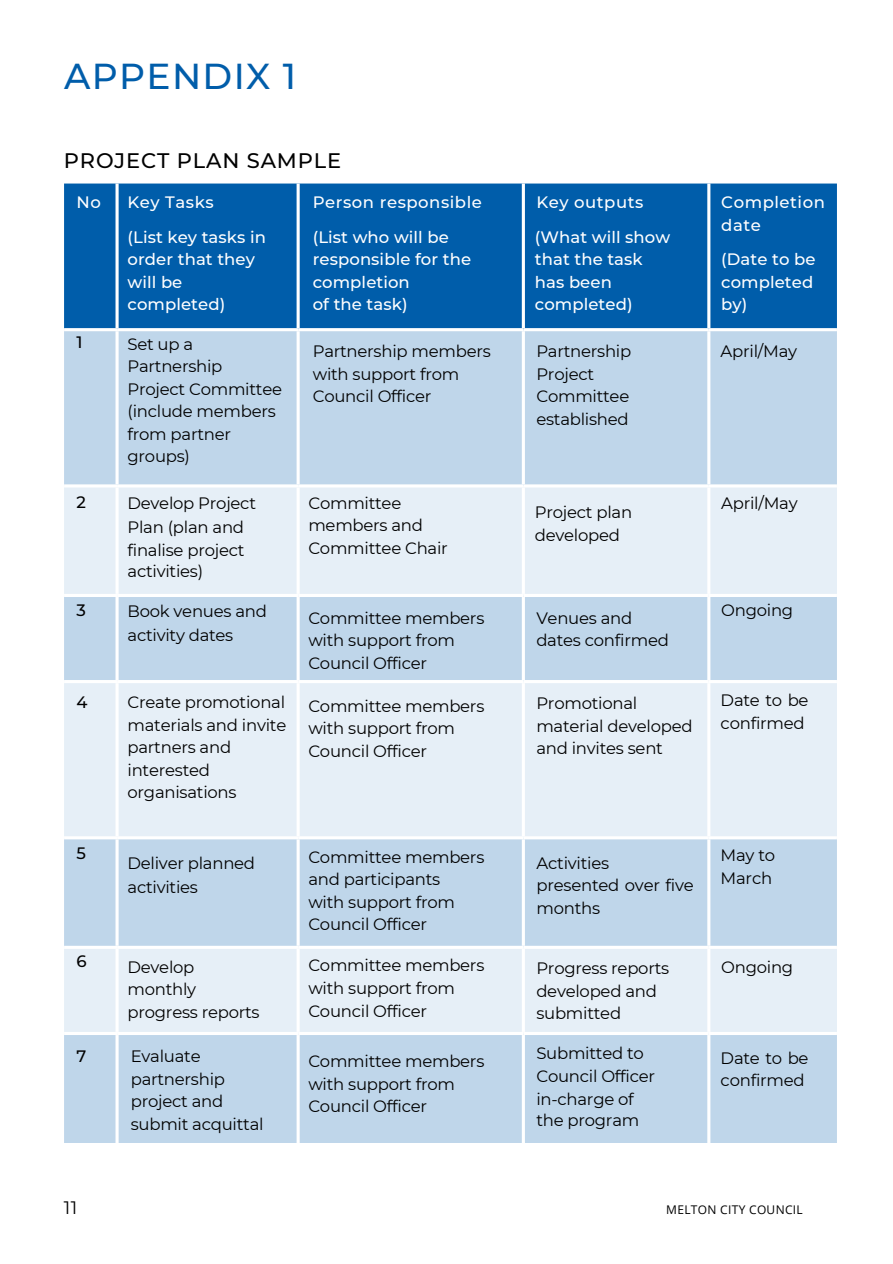
<style>
.page{position:relative;width:893px;height:1264px;background:#fff}
.page>*{position:absolute;margin:0;border:0;box-sizing:border-box;transform-origin:0 0}
.t1{font:500 36px "Montserrat";letter-spacing:.04em;color:#005daa}
.t2{font:500 21px "Montserrat";letter-spacing:.04em;color:#000}
.t3{font:18px "Montserrat";color:#000}
.t4{font:16.5px/22.5px "Montserrat";letter-spacing:-.015em;color:#000}
.t5{font:500 16.5px/22.5px "Montserrat";letter-spacing:.005em;color:#fff}
.t6{font:500 16.5px/22.5px "Montserrat";letter-spacing:.035em;color:#fff}
.t7{font:500 16.5px "Montserrat";color:#000}
.t8{font:12px "Open Sans";letter-spacing:.025em;color:#000}
</style>
<div class="page">
<div style="left:64px;top:183px;width:772px;height:145px;background:#005daa"></div>
<div style="left:64px;top:331px;width:772px;height:153px;background:#bfd6ea"></div>
<div style="left:64px;top:487px;width:772px;height:107px;background:#e6eff7"></div>
<svg style="left:64px;top:597px;width:772px;height:545px;background:#d0e1ef"></svg>
<svg style="left:115px;top:183px;width:4px;height:145px"></svg>
<svg style="left:296px;top:183px;width:4px;height:145px"></svg>
<svg style="left:521px;top:183px;width:4px;height:145px"></svg>
<hr style="left:707px;top:183px;width:3px;height:145px;background:#fff">
<svg style="left:115px;top:331px;width:4px;height:153px"></svg>
<svg style="left:296px;top:331px;width:4px;height:153px"></svg>
<svg style="left:521px;top:331px;width:4px;height:153px"></svg>
<hr style="left:707px;top:331px;width:3px;height:153px;background:#fff">
<hr style="left:115px;top:487px;width:4px;height:107px;background:#f6f9fc">
<hr style="left:296px;top:487px;width:4px;height:107px;background:#f7fafc">
<svg style="left:521px;top:487px;width:4px;height:107px"></svg>
<hr style="left:707px;top:487px;width:3px;height:107px;background:#fff">
<svg style="left:115px;top:597px;width:4px;height:83px"></svg>
<svg style="left:296px;top:597px;width:4px;height:83px"></svg>
<svg style="left:521px;top:597px;width:4px;height:83px"></svg>
<hr style="left:707px;top:597px;width:3px;height:83px;background:#fff">
<hr style="left:64px;top:680px;width:53px;height:3px;background:#fff">
<hr style="left:117px;top:680px;width:181px;height:3px;background:#fff">
<hr style="left:115px;top:683px;width:4px;height:153px;background:#f8fbfd">
<hr style="left:298px;top:680px;width:225px;height:3px;background:#fff">
<hr style="left:296px;top:683px;width:4px;height:153px;background:#fff">
<hr style="left:523px;top:680px;width:185px;height:3px;background:#fff">
<svg style="left:521px;top:683px;width:4px;height:153px"></svg>
<hr style="left:708px;top:680px;width:128px;height:3px;background:#fff">
<hr style="left:707px;top:683px;width:3px;height:153px;background:#fff">
<hr style="left:64px;top:836px;width:53px;height:3px;background:#fff">
<hr style="left:117px;top:836px;width:181px;height:3px;background:#fff">
<svg style="left:115px;top:839px;width:4px;height:106px"></svg>
<hr style="left:298px;top:836px;width:225px;height:3px;background:#fff">
<svg style="left:296px;top:839px;width:4px;height:106px"></svg>
<hr style="left:523px;top:836px;width:185px;height:3px;background:#fff">
<svg style="left:521px;top:839px;width:4px;height:106px"></svg>
<hr style="left:708px;top:836px;width:128px;height:3px;background:#fff">
<hr style="left:707px;top:839px;width:3px;height:106px;background:#fff">
<hr style="left:64px;top:945px;width:53px;height:3px;background:#fff">
<hr style="left:117px;top:945px;width:181px;height:3px;background:#fff">
<hr style="left:115px;top:948px;width:4px;height:83px;background:#fff">
<hr style="left:298px;top:945px;width:225px;height:3px;background:#fff">
<hr style="left:296px;top:948px;width:4px;height:83px;background:#fff">
<hr style="left:523px;top:945px;width:185px;height:3px;background:#fff">
<svg style="left:521px;top:948px;width:4px;height:83px"></svg>
<hr style="left:708px;top:945px;width:128px;height:3px;background:#fff">
<hr style="left:707px;top:948px;width:3px;height:83px;background:#fff">
<svg style="left:64px;top:1031px;width:53px;height:4px"></svg>
<svg style="left:117px;top:1031px;width:181px;height:4px"></svg>
<svg style="left:115px;top:1035px;width:4px;height:107px"></svg>
<svg style="left:298px;top:1031px;width:225px;height:4px"></svg>
<svg style="left:296px;top:1035px;width:4px;height:107px"></svg>
<svg style="left:523px;top:1031px;width:185px;height:4px"></svg>
<svg style="left:521px;top:1035px;width:4px;height:107px"></svg>
<svg style="left:708px;top:1031px;width:128px;height:4px"></svg>
<hr style="left:707px;top:1035px;width:3px;height:107px;background:#fff">
<h1 class="t1" style="left:64px;top:54px;width:233px">APPENDIX 1</h1>
<p class="t2" style="left:64px;top:148px;width:279px">PROJECT PLAN SAMPLE</p>
<p class="t5" style="left:76px;top:191px;width:26px">No</p>
<p class="t6" style="left:127px;top:191px;width:88px">Key Tasks</p>
<p class="t6" style="left:313px;top:191px;width:171px">Person responsible</p>
<p class="t6" style="left:536px;top:191px;width:108px">Key outputs</p>
<p class="t6" style="left:721px;top:191px;width:105px">Completion date</p>
<p class="t5" style="left:127px;top:226px;width:140px">(List key tasks in order that they will be completed)</p>
<p class="t5" style="left:313px;top:226px;width:160px">(List who will be responsible for the completion<br>of the task)</p>
<p class="t5" style="left:535px;top:226px;width:137px">(What will show that the task has been completed)</p>
<p class="t5" style="left:721px;top:248px;width:96px">(Date to be completed by)</p>
<p class="t7" style="left:76px;top:332px;width:8px">1</p>
<p class="t7" style="left:76px;top:492px;width:11px">2</p>
<p class="t7" style="left:76px;top:600px;width:11px">3</p>
<p class="t7" style="left:76px;top:692px;width:13px">4</p>
<p class="t4" style="left:127px;top:332px;width:156px">Set up a<br>Partnership<br>Project Committee (include members from partner groups)</p>
<p class="t4" style="left:127px;top:492px;width:130px">Develop Project<br>Plan (plan and finalise project activities)</p>
<p class="t4" style="left:127px;top:599px;width:141px;line-height:23.5px">Book venues and activity dates</p>
<p class="t4" style="left:127px;top:691px;width:160px">Create promotional materials and invite partners and interested organisations</p>
<p class="t4" style="left:313px;top:340px;width:179px">Partnership members with support from<br>Council Officer</p>
<p class="t4" style="left:308px;top:491px;width:141px">Committee members and<br>Committee Chair</p>
<p class="t4" style="left:308px;top:606px;width:177px">Committee members with support from<br>Council Officer</p>
<p class="t4" style="left:308px;top:694px;width:177px">Committee members with support from<br>Council Officer</p>
<p class="t4" style="left:536px;top:340px;width:96px">Partnership<br>Project<br>Committee established</p>
<p class="t4" style="left:535px;top:501px;width:99px">Project plan developed</p>
<p class="t4" style="left:536px;top:606px;width:134px">Venues and dates confirmed</p>
<p class="t4" style="left:536px;top:692px;width:158px">Promotional material developed and invites sent</p>
<p class="t4" style="left:720px;top:340px;width:78px">April/May</p>
<p class="t4" style="left:721px;top:491px;width:78px">April/May</p>
<p class="t4" style="left:721px;top:599px;width:74px">Ongoing</p>
<p class="t4" style="left:720px;top:689px;width:89px">Date to be confirmed</p>
<p class="t7" style="left:76px;top:843px;width:11px">5</p>
<p class="t7" style="left:76px;top:951px;width:12px">6</p>
<p class="t7" style="left:76px;top:1046px;width:11px">7</p>
<p class="t4" style="left:127px;top:851px;width:129px;line-height:23.5px">Deliver planned activities</p>
<p class="t4" style="left:127px;top:955px;width:134px">Develop monthly progress reports</p>
<p class="t4" style="left:131px;top:1045px;width:134px">Evaluate partnership project and submit acquittal</p>
<p class="t4" style="left:308px;top:845px;width:177px">Committee members and participants<br>with support from<br>Council Officer</p>
<p class="t4" style="left:308px;top:953px;width:177px;line-height:23.1px">Committee members with support from<br>Council Officer</p>
<p class="t4" style="left:308px;top:1050px;width:177px">Committee members with support from<br>Council Officer</p>
<p class="t4" style="left:536px;top:851px;width:158px">Activities presented over five months</p>
<p class="t4" style="left:536px;top:957px;width:134px">Progress reports developed and submitted</p>
<p class="t4" style="left:536px;top:1041px;width:120px">Submitted to<br>Council Officer in-charge of the program</p>
<p class="t4" style="left:720px;top:844px;width:56px">May to<br>March</p>
<p class="t4" style="left:721px;top:956px;width:74px">Ongoing</p>
<p class="t4" style="left:720px;top:1046px;width:89px">Date to be confirmed</p>
<p class="t3" style="left:64px;top:1196px;width:15px">11</p>
<p class="t8" style="left:666px;top:1201px;width:138px">MELTON CITY COUNCIL</p>
</div>
